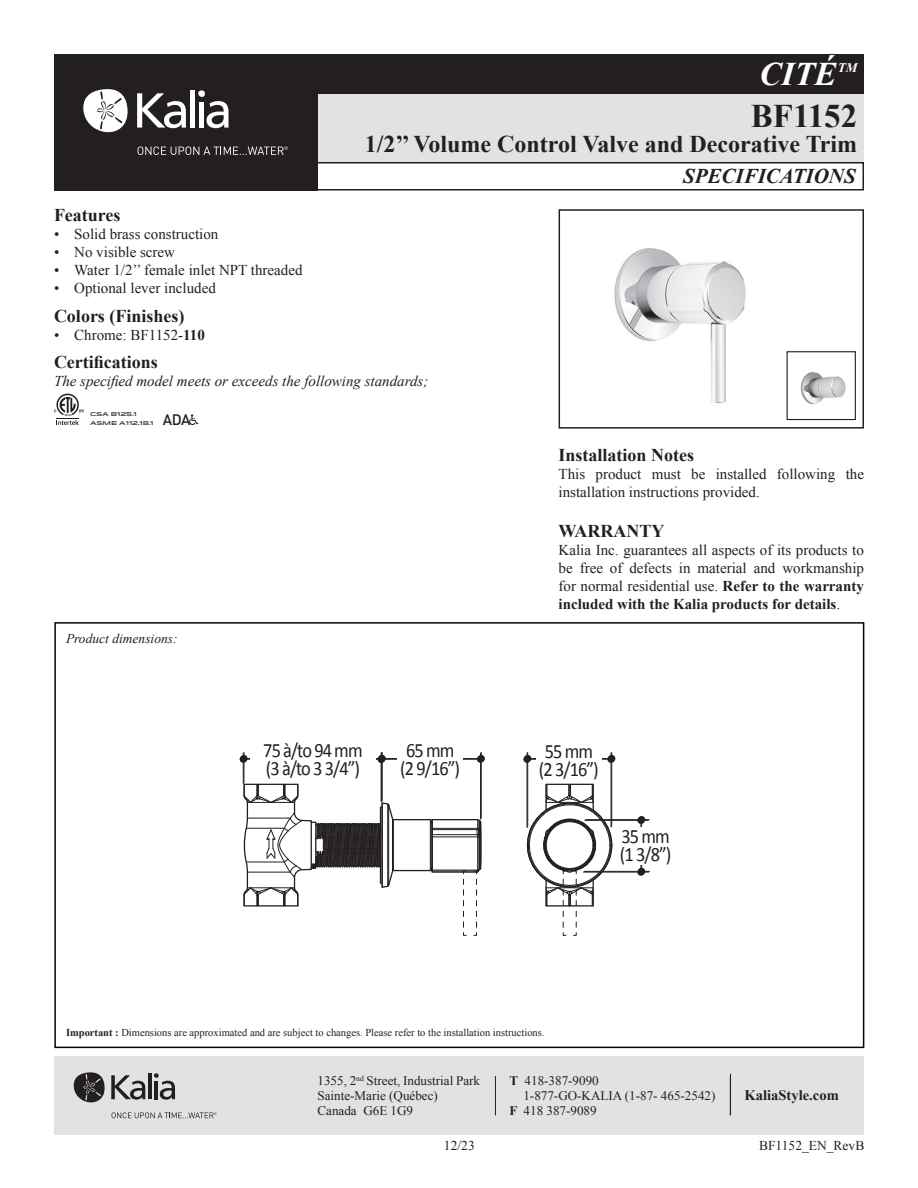
<style>
.page{position:relative;width:918px;height:1188px;background:#fff}
.page>*{position:absolute;margin:0;border:0;box-sizing:border-box;transform-origin:0 0}
.t1{font:700 33px "Times New Roman";color:#231f20}
.t2{font:italic 700 33px "Times New Roman";color:#fff}
.t3{font:700 24px "Times New Roman";color:#231f20}
.t4{font:italic 700 21px "Times New Roman";color:#231f20}
.t5{font:20.4px/18.3px "Calibri";letter-spacing:-.05em;color:#231f20;scale:.9 1}
.t6{font:700 18px "Times New Roman";color:#231f20}
.t7{font:15px/18px "Times New Roman";color:#231f20}
.t8{font:italic 15px "Times New Roman";color:#231f20}
.t9{font:500 15px "DINOT";color:#231f20}
.t10{font:700 14.55px "Times New Roman";color:#231f20}
.t11{font:13.95px/12.9px "Calibri";letter-spacing:-.05em;color:#231f20;scale:.9 1}
.t12{font:13.5px "Times New Roman";color:#231f20}
.t13{font:italic 13.5px "Times New Roman";color:#231f20}
.t14{font:13.05px/15px "Times New Roman";color:#231f20}
.t15{font:italic 700 13.05px "Times New Roman";color:#fff}
.t16{font:10.5px "Times New Roman";color:#231f20}
.t17{font:500 5.4px/8.6px "Idlewild";letter-spacing:-.025em;color:#231f20}
.s1{font-weight:700}
</style>
<div class="page">
<svg style="left:242px;top:783px;width:240px;height:153px"></svg>
<svg style="left:526px;top:784px;width:87px;height:152px"></svg>
<hr style="left:481px;top:752px;width:1px;height:66px;background:#231f20">
<hr style="left:382px;top:758px;width:99px;height:1px;background:#231f20">
<div style="left:478px;top:755px;width:7px;height:7px;background:#231f20;border-radius:50%"></div>
<hr style="left:382px;top:752px;width:1px;height:49px;background:#231f20">
<hr style="left:244px;top:758px;width:138px;height:1px;background:#231f20">
<div style="left:378px;top:755px;width:8px;height:7px;background:#231f20;border-radius:50%"></div>
<hr style="left:244px;top:752px;width:1px;height:31px;background:#231f20">
<hr style="left:611px;top:752px;width:1px;height:74px;background:#231f20">
<hr style="left:528px;top:758px;width:84px;height:1px;background:#231f20">
<div style="left:524px;top:755px;width:7px;height:7px;background:#231f20;border-radius:50%"></div>
<div style="left:608px;top:755px;width:7px;height:7px;background:#231f20;border-radius:50%"></div>
<hr style="left:527px;top:752px;width:1px;height:75px;background:#231f20">
<hr style="left:586px;top:819px;width:63px;height:1px;background:#231f20">
<div style="left:638px;top:816px;width:7px;height:7px;background:#231f20;border-radius:50%"></div>
<hr style="left:584px;top:871px;width:66px;height:1px;background:#231f20">
<hr style="left:480px;top:753px;width:1px;height:66px;background:#231f20">
<hr style="left:381px;top:759px;width:100px;height:1px;background:#231f20">
<div style="left:477px;top:756px;width:7px;height:7px;background:#231f20;border-radius:50%"></div>
<hr style="left:381px;top:753px;width:1px;height:49px;background:#231f20">
<div style="left:398px;top:741px;width:65px;height:38px;background:#fff"></div>
<hr style="left:243px;top:759px;width:138px;height:1px;background:#231f20">
<div style="left:240px;top:756px;width:7px;height:7px;background:#231f20;border-radius:50%"></div>
<div style="left:378px;top:756px;width:7px;height:7px;background:#231f20;border-radius:50%"></div>
<hr style="left:243px;top:753px;width:1px;height:31px;background:#231f20">
<div style="left:250px;top:741px;width:126px;height:37px;background:#fff"></div>
<hr style="left:611px;top:753px;width:1px;height:74px;background:#231f20">
<hr style="left:527px;top:759px;width:84px;height:1px;background:#231f20">
<div style="left:523px;top:756px;width:8px;height:7px;background:#231f20;border-radius:50%"></div>
<div style="left:607px;top:756px;width:8px;height:7px;background:#231f20;border-radius:50%"></div>
<hr style="left:527px;top:753px;width:1px;height:75px;background:#231f20">
<div style="left:536px;top:741px;width:65px;height:38px;background:#fff"></div>
<hr style="left:585px;top:820px;width:63px;height:1px;background:#231f20">
<hr style="left:641px;top:820px;width:1px;height:52px;background:#231f20">
<div style="left:637px;top:868px;width:8px;height:8px;background:#231f20;border-radius:50%"></div>
<div style="left:637px;top:817px;width:8px;height:7px;background:#231f20;border-radius:50%"></div>
<hr style="left:583px;top:872px;width:66px;height:1px;background:#231f20">
<div style="left:614px;top:827px;width:63px;height:37px;background:#fff"></div>
<div style="left:54px;top:622px;width:810px;height:426px;border:2px solid #040503"></div>
<div style="left:54px;top:54px;width:810px;height:40px;background:#231f20"></div>
<div style="left:240px;top:94px;width:624px;height:68px;background:#e1e2e4"></div>
<div style="left:240px;top:162px;width:624px;height:28px;border:2px solid #231f20"></div>
<div style="left:54px;top:54px;width:263px;height:136px;background:#231f20"></div>
<svg style="left:83px;top:89px;width:45px;height:44px"></svg>
<div style="left:190px;top:90px;width:5px;height:38px;background:#fff"></div>
<div style="left:199px;top:102px;width:5px;height:26px;background:#fff"></div>
<div style="left:198px;top:90px;width:7px;height:7px;background:#fff;border-radius:50%"></div>
<svg style="left:137px;top:93px;width:49px;height:35px"></svg>
<svg style="left:207px;top:101px;width:22px;height:27px"></svg>
<svg style="left:138px;top:146px;width:150px;height:9px"></svg>
<svg style="left:54px;top:394px;width:30px;height:31px"></svg>
<svg style="left:189px;top:414px;width:10px;height:11px"></svg>
<div style="left:54px;top:1056px;width:810px;height:78px;background:#e1e2e4"></div>
<hr style="left:730px;top:1074px;width:1px;height:41px;background:#231f20">
<svg style="left:74px;top:1072px;width:31px;height:31px"></svg>
<hr style="left:148px;top:1073px;width:4px;height:26px;background:#231f20">
<svg style="left:111px;top:1075px;width:34px;height:25px"></svg>
<svg style="left:154px;top:1073px;width:21px;height:27px"></svg>
<svg style="left:112px;top:1112px;width:105px;height:7px"></svg>
<hr style="left:495px;top:1076px;width:1px;height:39px;background:#231f20">
<img style="left:614px;top:248px;width:242px;height:173px">
<div style="left:559px;top:209px;width:305px;height:220px;border:2px solid #231f20"></div>
<img style="left:789px;top:353px;width:65px;height:65px">
<div style="left:787px;top:351px;width:69px;height:69px;border:1px solid #231f20"></div>
<h1 class="t2" style="left:760px;top:51px;width:79px">CITÉ</h1>
<p class="t15" style="left:838px;top:58px;width:21px">TM</p>
<h1 class="t1" style="left:751px;top:93px;width:108px">BF1152</h1>
<h2 class="t3" style="left:365px;top:128px;width:494px">1/2’’ Volume Control Valve and Decorative Trim</h2>
<p class="t6" style="left:54px;top:203px;width:68px">Features</p>
<p class="t7" style="left:54px;top:225px;width:166px">• Solid brass construction</p>
<p class="t7" style="left:54px;top:243px;width:123px">• No visible screw</p>
<p class="t7" style="left:54px;top:261px;width:250px">• Water 1/2’’ female inlet NPT threaded</p>
<p class="t7" style="left:54px;top:279px;width:163px">• Optional lever included</p>
<p class="t6" style="left:54px;top:303px;width:132px">Colors (Finishes)</p>
<p class="t7" style="left:54px;top:326px;width:152px">• Chrome: BF1152-<span class="s1">110</span></p>
<p class="t6" style="left:54px;top:350px;width:105px">Certifications</p>
<p class="t8" style="left:54px;top:371px;width:376px">The specified model meets or exceeds the following standards;</p>
<p class="t17" style="left:90px;top:410px;width:65px">CSA B125.1<br>ASME A112.18.1</p>
<p class="t9" style="left:163px;top:409px;width:29px">ADA</p>
<p class="t13" style="left:66px;top:630px;width:113px">Product dimensions:</p>
<h3 class="t4" style="left:683px;top:162px;width:174px">SPECIFICATIONS</h3>
<p class="t6" style="left:559px;top:443px;width:137px">Installation Notes</p>
<p class="t7" style="left:559px;top:465px;width:307px">This product must be installed following the installation instructions provided.</p>
<p class="t6" style="left:559px;top:518px;width:107px">WARRANTY</p>
<p class="t7" style="left:559px;top:540px;width:307px;text-align:justify">Kalia Inc. guarantees all aspects of its products to be free of defects in material and workmanship for normal residential use. <span class="s1">Refer to the warranty included with the Kalia products for details</span>.</p>
<h3 class="t5" style="left:263px;top:741px;width:112px">75 à/to 94 mm (3 à/to 3 3/4”)</h3>
<h3 class="t5" style="left:539px;top:742px;width:68px">55 mm (2 3/16”)</h3>
<h3 class="t5" style="left:400px;top:741px;width:68px">65 mm (2 9/16”)</h3>
<p class="t11" style="left:278px;top:749px;width:77px">75 à/to 94 mm (3 à/to 3 3/4”)</p>
<p class="t11" style="left:549px;top:749px;width:47px">55 mm (2 3/16”)</p>
<p class="t11" style="left:411px;top:749px;width:47px">65 mm (2 9/16”)</p>
<h3 class="t5" style="left:620px;top:827px;width:59px">35 mm (1 3/8”)</h3>
<p class="t11" style="left:623px;top:833px;width:41px">35 mm (1 3/8”)</p>
<p class="t16" style="left:66px;top:1026px;width:480px"><span class="s1">Important :</span> Dimensions are approximated and are subject to changes. Please refer to the installation instructions.</p>
<p class="t14" style="left:318px;top:1073px;width:164px">1355, 2<sup>nd</sup> Street, Industrial Park<br>Sainte-Marie (Québec)<br>Canada G6E 1G9</p>
<p class="t14" style="left:510px;top:1073px;width:91px"><span class="s1">T</span> 418-387-9090</p>
<p class="t14" style="left:523px;top:1088px;width:194px">1-877-GO-KALIA (1-87- 465-2542)</p>
<p class="t14" style="left:510px;top:1103px;width:89px"><span class="s1">F</span> 418 387-9089</p>
<p class="t10" style="left:745px;top:1085px;width:96px">KaliaStyle.com</p>
<p class="t12" style="left:444px;top:1137px;width:32px">12/23</p>
<p class="t12" style="left:759px;top:1137px;width:107px">BF1152_EN_RevB</p>
</div>
